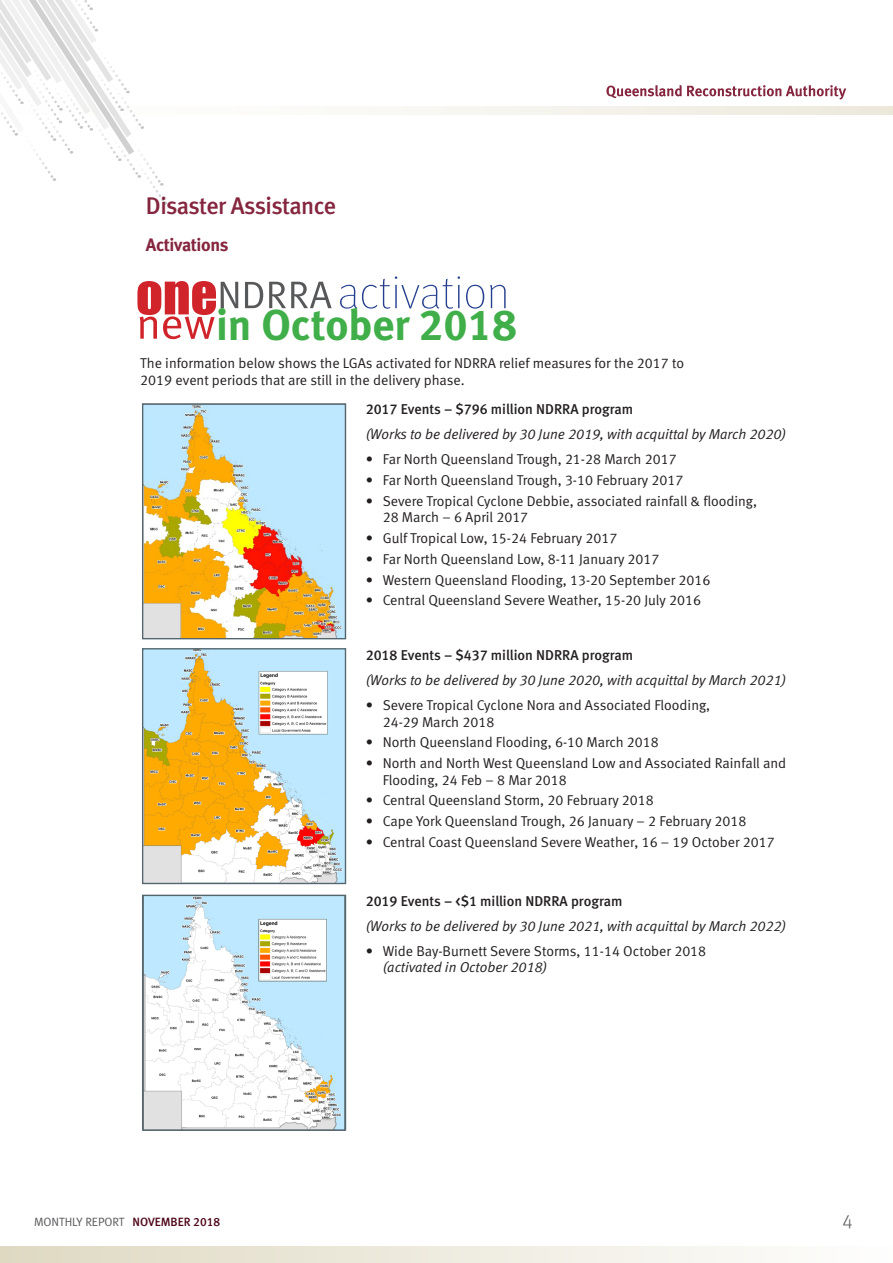
<style>
.page{position:relative;width:893px;height:1263px;background:#fff}
.page>*{position:absolute;margin:0;border:0;box-sizing:border-box;transform-origin:0 0}
.t1{font:43.5px "Meta Bold LF";color:#40ae49}
.t2{font:24px "Meta Medium LF";letter-spacing:-.03em;color:#85253e}
.t3{font:19.5px "Meta Light LF";color:#57585a}
.t4{font:18px "Meta Bold LF";letter-spacing:-.02em;color:#85253e}
.b1{font:14.25px/16.5px "Meta Normal LF";color:#231f20}
.B1_italics{font:italic 14.25px "Meta Normal LF";color:#231f20}
.Intro{font:14.25px "Meta Medium LF";color:#231f20}
.t5{font:12px "Meta Normal LF";color:#57585a}
.s1{font-style:italic}
.s2{font-family:"Meta Medium LF";color:#4e0719}
</style>
<div class="page">
<img style="left:144px;top:650px;width:200px;height:232px">
<div style="left:142px;top:648px;width:204px;height:236px;border:1px solid #53656e"></div>
<img style="left:144px;top:897px;width:200px;height:232px">
<div style="left:142px;top:895px;width:204px;height:236px;border:1px solid #53656e"></div>
<img style="left:144px;top:405px;width:200px;height:232px">
<div style="left:142px;top:403px;width:204px;height:236px;border:1px solid #53656e"></div>
<svg style="left:340px;top:276px;width:166px;height:33px"></svg>
<svg style="left:137px;top:281px;width:195px;height:58px"></svg>
<svg style="left:374px;top:106px;width:519px;height:9px;fill:#f3f1e9"></svg>
<div style="left:0;top:1246px;width:893px;height:17px;background:linear-gradient(to right,#dfd9c2,#fefefd)"></div>
<svg style="left:0;top:0;width:167px;height:205px"></svg>
<svg style="left:606px;top:85px;width:240px;height:15px"></svg>
<h2 class="t2" style="left:146px;top:192px;width:192px">Disaster Assistance</h2>
<h3 class="t4" style="left:146px;top:233px;width:84px">Activations</h3>
<h4 class="t1" style="left:216px;top:297px;width:302px">in October 2018</h4>
<p class="b1" style="left:140px;top:355px;width:545px">The information below shows the LGAs activated for NDRRA relief measures for the 2017 to<br>2019 event periods that are still in the delivery phase.</p>
<p class="Intro" style="left:366px;top:401px;width:269px">2017 Events – $796 million NDRRA program</p>
<p class="B1_italics" style="left:366px;top:426px;width:422px">(Works to be delivered by 30 June 2019, with acquittal by March 2020)</p>
<p class="b1" style="left:366px;top:451px;width:313px">• Far North Queensland Trough, 21-28 March 2017</p>
<p class="b1" style="left:366px;top:472px;width:319px">• Far North Queensland Trough, 3-10 February 2017</p>
<p class="b1" style="left:383px;top:492px;width:376px;text-indent:-17px">• Severe Tropical Cyclone Debbie, associated rainfall &amp; flooding,<br>28 March – 6 April 2017</p>
<p class="b1" style="left:366px;top:530px;width:253px">• Gulf Tropical Low, 15-24 February 2017</p>
<p class="b1" style="left:366px;top:550px;width:295px">• Far North Queensland Low, 8-11 January 2017</p>
<p class="b1" style="left:366px;top:571px;width:346px">• Western Queensland Flooding, 13-20 September 2016</p>
<p class="b1" style="left:366px;top:592px;width:337px">• Central Queensland Severe Weather, 15-20 July 2016</p>
<p class="Intro" style="left:366px;top:647px;width:269px">2018 Events – $437 million NDRRA program</p>
<p class="B1_italics" style="left:366px;top:672px;width:422px">(Works to be delivered by 30 June 2020, with acquittal by March 2021)</p>
<p class="b1" style="left:383px;top:697px;width:329px;text-indent:-17px">• Severe Tropical Cyclone Nora and Associated Flooding,<br>24-29 March 2018</p>
<p class="b1" style="left:366px;top:734px;width:295px">• North Queensland Flooding, 6-10 March 2018</p>
<p class="b1" style="left:383px;top:755px;width:405px;text-indent:-17px">• North and North West Queensland Low and Associated Rainfall and<br>Flooding, 24 Feb – 8 Mar 2018</p>
<p class="b1" style="left:366px;top:792px;width:290px">• Central Queensland Storm, 20 February 2018</p>
<p class="b1" style="left:366px;top:813px;width:382px">• Cape York Queensland Trough, 26 January – 2 February 2018</p>
<p class="b1" style="left:366px;top:833px;width:411px">• Central Coast Queensland Severe Weather, 16 – 19 October 2017</p>
<p class="Intro" style="left:366px;top:892px;width:258px">2019 Events – &lt;$1 million NDRRA program</p>
<p class="B1_italics" style="left:366px;top:918px;width:422px">(Works to be delivered by 30 June 2021, with acquittal by March 2022)</p>
<p class="b1" style="left:383px;top:942px;width:325px;text-indent:-17px">• Wide Bay-Burnett Severe Storms, 11-14 October 2018 <span class="s1">(activated in October 2018)</span></p>
<p class="t5" style="left:34px;top:1214px;width:188px">MONTHLY REPORT <span class="s2">NOVEMBER 2018</span></p>
<h3 class="t3" style="left:842px;top:1210px;width:12px">4</h3>
</div>
